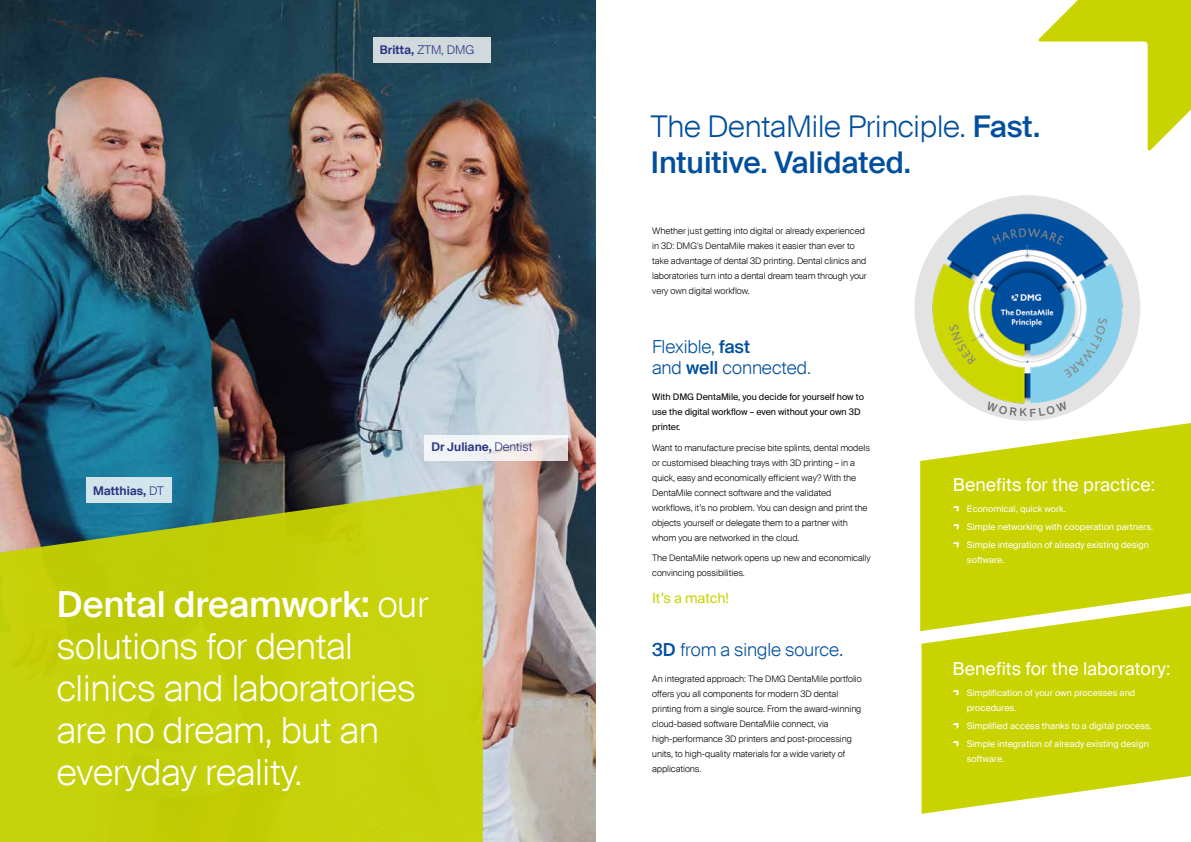
<style>
.page{position:relative;width:1191px;height:842px;background:#fff}
.page>*{position:absolute;margin:0;border:0;box-sizing:border-box;transform-origin:0 0}
.t1{font:300 36px/42px "Suisse Intl";letter-spacing:-.005em;color:#fff}
.t2{font:500 30px/36px "Suisse Intl";letter-spacing:-.005em;color:#004f9e}
.t3{font:300 18px/21px "Suisse Intl";letter-spacing:-.005em;color:#004f9e}
.t4{font:18px "Suisse Intl";color:#fff}
.t5{font:14px "Suisse Intl";letter-spacing:-.005em;color:#c8d300}
.t6{font:600 12px "Suisse Intl";color:#283583}
.t7{font:300 9px/15px "Suisse Intl";letter-spacing:-.005em;color:#000}
.t8{font:9px/15px "Suisse Intl";color:#fff}
.t9{font:9px/15px "Suisse Intl";letter-spacing:-.005em;color:#000}
.s1{font-weight:300}
.s2{font-weight:500}
.s3{font-size:20px}
</style>
<div class="page">
<img style="left:0;top:0;width:595px;height:842px">
<svg style="left:921px;top:631px;width:270px;height:183px;background:#ced820"></svg>
<svg style="left:920px;top:423px;width:271px;height:208px;background:#cfd924"></svg>
<svg style="left:0;top:485px;width:483px;height:357px;background:#b9c711"></svg>
<svg style="left:1038px;top:0;width:153px;height:151px"></svg>
<svg style="left:424px;top:435px;width:143px;height:25px;fill:#f2f4f6"></svg>
<div style="left:373px;top:37px;width:117px;height:25px;background:#d2d9dd"></div>
<div style="left:86px;top:478px;width:86px;height:25px;background:#d1e5eb"></div>
<img style="left:914px;top:195px;width:226px;height:226px;border-radius:113px">
<svg style="left:986px;top:401px;width:81px;height:15px"></svg>
<h3 class="t6" style="left:380px;top:42px;width:96px">Britta, <span class="s1">ZTM, DMG</span></h3>
<h3 class="t6" style="left:93px;top:483px;width:72px">Matthias, <span class="s1">DT</span></h3>
<h3 class="t6" style="left:431px;top:440px;width:102px">Dr Juliane, <span class="s1">Dentist</span></h3>
<h1 class="t1" style="left:57px;top:584px;width:373px"><span class="s2">Dental dreamwork:</span> our solutions for dental clinics and laboratories are no dream, but an everyday reality.</h1>
<h2 class="t2" style="left:651px;top:109px;width:391px"><span class="s1">The DentaMile Principle.</span> Fast.<br>Intuitive. Validated.</h2>
<p class="t7" style="left:652px;top:223px;width:216px">Whether just getting into digital or already experienced in 3D: DMG's DentaMile makes it easier than ever to take advantage of dental 3D printing. Dental clinics and laboratories turn into a dental dream team through your very own digital workflow.</p>
<h3 class="t3" style="left:652px;top:336px;width:160px">Flexible, <span class="s2">fast<br></span>and <span class="s2">well</span> connected.</h3>
<p class="t9" style="left:652px;top:389px;width:213px">With DMG DentaMile, you decide for yourself how to use the digital workflow – even without your own 3D printer.</p>
<p class="t7" style="left:652px;top:440px;width:219px">Want to manufacture precise bite splints, dental models or customised bleaching trays with 3D printing – in a quick, easy and economically efficient way? With the DentaMile connect software and the validated workflows, it’s no problem. You can design and print the objects yourself or delegate them to a partner with whom you are networked in the cloud.</p>
<p class="t7" style="left:652px;top:551px;width:220px">The DentaMile network opens up new and economically convincing possibilities.</p>
<h3 class="t5" style="left:652px;top:589px;width:78px">It’s a match!</h3>
<h3 class="t3" style="left:652px;top:639px;width:193px"><span class="s2">3D</span> from a single source<span class="s3">.</span></h3>
<p class="t7" style="left:652px;top:672px;width:211px">An integrated approach: The DMG DentaMile portfolio offers you all components for modern 3D dental printing from a single source. From the award-winning cloud-based software DentaMile connect, via high-performance 3D printers and post-processing units, to high-quality materials for a wide variety of applications.</p>
<h3 class="t4" style="left:952px;top:474px;width:204px">Benefits for the practice:</h3>
<p class="t8" style="left:952px;top:502px;width:115px">• Economical, quick work.</p>
<p class="t8" style="left:952px;top:519px;width:202px">• Simple networking with cooperation partners.</p>
<p class="t8" style="left:967px;top:537px;width:184px;text-indent:-14px">• Simple integration of already existing design software.</p>
<h3 class="t4" style="left:952px;top:658px;width:220px">Benefits for the laboratory:</h3>
<p class="t8" style="left:966px;top:686px;width:170px;text-indent:-14px">• Simplification of your own processes and procedures.</p>
<p class="t8" style="left:952px;top:718px;width:201px">• Simplified access thanks to a digital process.</p>
<p class="t8" style="left:966px;top:736px;width:184px;text-indent:-14px">• Simple integration of already existing design software.</p>
</div>
